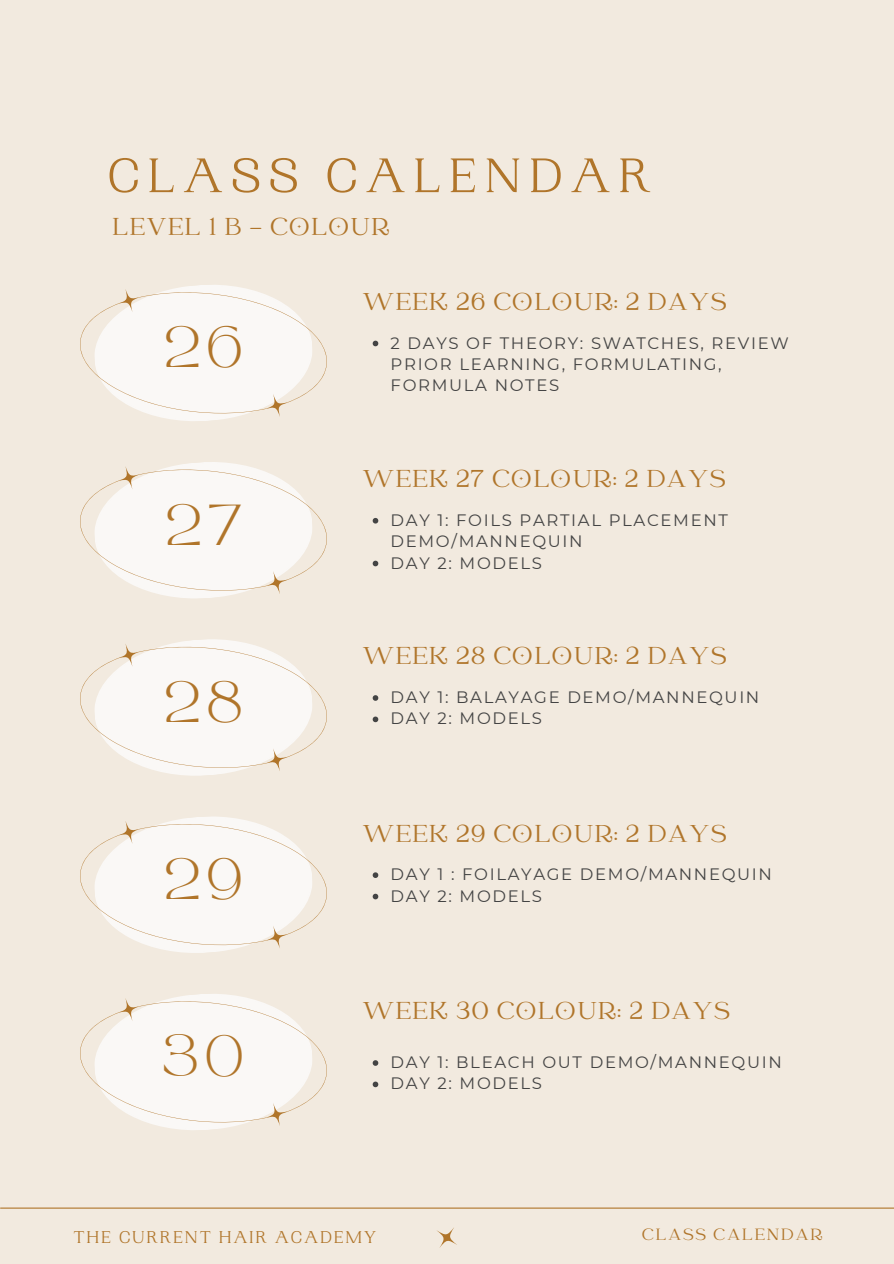
<style>
.page{position:relative;width:894px;height:1264px;background:#fff}
.page>*{position:absolute;margin:0;border:0;box-sizing:border-box;transform-origin:0 0}
.t1{font:51px "PP Woodland";letter-spacing:.15em;color:#b0752a}
.t2{font:40.35px "TAN MONCHERI Regular";letter-spacing:.15em;color:#b0752a}
.t3{font:27px "Catchy Mager";letter-spacing:.05em;color:#b0752a}
.t4{font:18px "PP Woodland";letter-spacing:.1em;color:#b0752a}
.t5{font:18px "Catchy Mager";letter-spacing:.1em;color:#b0752a}
.t6{font:16.5px/21.3px "Montserrat";letter-spacing:.1em;color:#444}
</style>
<div class="page">
<div style="left:0;top:0;width:893px;height:1263px;background:#f2eadf"></div>
<svg style="left:80px;top:285px;width:247px;height:136px"></svg>
<svg style="left:80px;top:462px;width:247px;height:136px"></svg>
<svg style="left:80px;top:639px;width:247px;height:137px"></svg>
<svg style="left:80px;top:816px;width:247px;height:137px"></svg>
<svg style="left:80px;top:994px;width:247px;height:136px"></svg>
<svg style="left:437px;top:1227px;width:20px;height:21px"></svg>
<hr style="left:1px;top:1207px;width:892px;height:1px;background:#b0752a">
<svg style="left:372px;top:341px;width:6px;height:5px"></svg>
<svg style="left:372px;top:518px;width:6px;height:5px"></svg>
<svg style="left:372px;top:560px;width:6px;height:6px"></svg>
<svg style="left:372px;top:872px;width:6px;height:6px"></svg>
<svg style="left:372px;top:893px;width:6px;height:6px"></svg>
<svg style="left:372px;top:1060px;width:6px;height:5px"></svg>
<svg style="left:372px;top:1081px;width:6px;height:6px"></svg>
<svg style="left:372px;top:695px;width:6px;height:5px"></svg>
<svg style="left:372px;top:716px;width:6px;height:6px"></svg>
<p class="t1" style="left:107px;top:146px;width:544px">CLASS CALENDAR</p>
<p class="t3" style="left:112px;top:213px;width:278px">LEVEL 1 B - COLOUR</p>
<h2 class="t2" style="left:164px;top:326px;width:80px">26</h2>
<p class="t2" style="left:165px;top:503px;width:77px">27</p>
<p class="t2" style="left:164px;top:680px;width:80px">28</p>
<p class="t2" style="left:164px;top:858px;width:80px">29</p>
<p class="t2" style="left:163px;top:1035px;width:82px">30</p>
<h2 class="t3" style="left:362px;top:288px;width:365px">WEEK 26 COLOUR: 2 DAYS</h2>
<h1 class="t6" style="left:390px;top:332px;width:399px">2 DAYS OF THEORY: SWATCHES, REVIEW<br>PRIOR LEARNING, FORMULATING,<br>FORMULA NOTES</h1>
<p class="t3" style="left:362px;top:465px;width:364px">WEEK 27 COLOUR: 2 DAYS</p>
<h2 class="t6" style="left:390px;top:509px;width:339px">DAY 1: FOILS PARTIAL PLACEMENT<br>DEMO/MANNEQUIN</h2>
<p class="t6" style="left:390px;top:552px;width:153px">DAY 2: MODELS</p>
<p class="t3" style="left:362px;top:643px;width:365px">WEEK 28 COLOUR: 2 DAYS</p>
<p class="t6" style="left:390px;top:686px;width:370px">DAY 1: BALAYAGE DEMO/MANNEQUIN</p>
<h2 class="t6" style="left:390px;top:708px;width:153px">DAY 2: MODELS</h2>
<p class="t3" style="left:362px;top:820px;width:365px">WEEK 29 COLOUR: 2 DAYS</p>
<p class="t6" style="left:390px;top:863px;width:383px">DAY 1 : FOILAYAGE DEMO/MANNEQUIN</p>
<p class="t6" style="left:390px;top:885px;width:153px">DAY 2: MODELS</p>
<p class="t3" style="left:362px;top:997px;width:369px">WEEK 30 COLOUR: 2 DAYS</p>
<p class="t6" style="left:390px;top:1051px;width:392px">DAY 1: BLEACH OUT DEMO/MANNEQUIN</p>
<p class="t6" style="left:390px;top:1072px;width:153px">DAY 2: MODELS</p>
<p class="t4" style="left:74px;top:1226px;width:304px">THE CURRENT HAIR ACADEMY</p>
<h2 class="t5" style="left:642px;top:1226px;width:182px">CLASS CALENDAR</h2>
</div>
